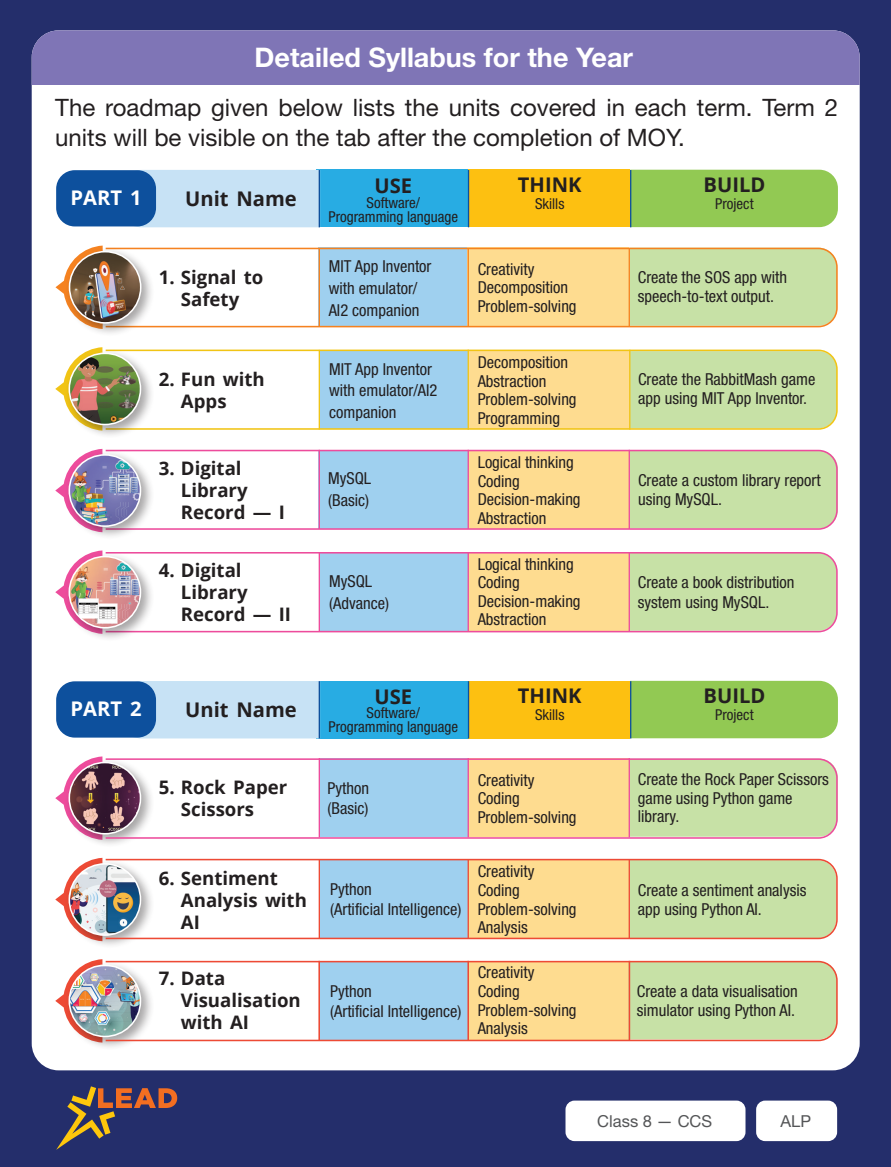
<style>
.page{position:relative;width:891px;height:1167px;background:#fff}
.page>*{position:absolute;margin:0;border:0;box-sizing:border-box;transform-origin:0 0}
.Body_text{font:700 27px "Helvetica Neue LT Std";color:#fff}
.Body_text-2{font:24px/30px "Helvetica Neue LT Std";color:#231f20}
.Hindi_18{font:700 20.25px "Open Sans";color:#231f20}
.Hindi_18-2{font:700 20.25px "Open Sans";color:#fff}
.Hindi_18-3{font:700 18.6px/21.8px "Open Sans";color:#231f20}
.t1{font:condensed 16.5px/18.6px "Helvetica Neue LT Std";color:#231f20}
.t2{font:16.5px "Helvetica Neue LT Std";color:#545557}
.t3{font:condensed 15px "Helvetica Neue LT Std";color:#231f20}
</style>
<div class="page">
<div style="left:0;top:0;width:891px;height:1166px;background:#242e6b"></div>
<div style="left:756px;top:1100px;width:81px;height:41px;background:#fff;border-radius:9px"></div>
<div style="left:566px;top:1100px;width:180px;height:41px;background:#fff;border-radius:9px"></div>
<svg style="left:56px;top:1086px;width:121px;height:63px"></svg>
<div style="left:32px;top:30px;width:828px;height:1040px;background:#fff;border-radius:27px"></div>
<div style="left:32px;top:30px;width:828px;height:55px;background:#7f75b6"></div>
<div style="left:316px;top:170px;width:153px;height:57px;background:#28ace3"></div>
<div style="left:469px;top:170px;width:161px;height:57px;background:#fdc011"></div>
<div style="left:631px;top:170px;width:207px;height:57px;background:#92c953"></div>
<div style="left:114px;top:170px;width:205px;height:57px;background:#c7e2f5"></div>
<div style="left:56px;top:170px;width:100px;height:56px;background:#0d509d;border-radius:19px"></div>
<hr style="left:319px;top:170px;width:1px;height:57px;background:#0d509d">
<hr style="left:468px;top:170px;width:1px;height:57px;background:#0d509d">
<hr style="left:630px;top:170px;width:1px;height:57px;background:#0d509d">
<div style="left:316px;top:680px;width:153px;height:58px;background:#28ace3"></div>
<div style="left:469px;top:680px;width:161px;height:58px;background:#fdc011"></div>
<div style="left:630px;top:680px;width:208px;height:58px;background:#92c953"></div>
<div style="left:114px;top:681px;width:205px;height:57px;background:#c7e2f5"></div>
<div style="left:56px;top:681px;width:100px;height:56px;background:#0d509d;border-radius:19px"></div>
<hr style="left:319px;top:681px;width:1px;height:57px;background:#0d509d">
<hr style="left:468px;top:681px;width:1px;height:57px;background:#0d509d">
<hr style="left:630px;top:681px;width:1px;height:57px;background:#0d509d">
<div style="left:65px;top:757px;width:89px;height:90px;background:#231f20;opacity:.4"></div>
<svg style="left:55px;top:756px;width:49px;height:83px"></svg>
<img style="left:70px;top:763px;width:70px;height:70px;border-radius:35px">
<svg style="left:104px;top:757px;width:734px;height:82px"></svg>
<div style="left:65px;top:960px;width:89px;height:90px;background:#231f20;opacity:.4"></div>
<svg style="left:55px;top:959px;width:87px;height:83px"></svg>
<img style="left:70px;top:966px;width:70px;height:69px;border-radius:35px">
<svg style="left:104px;top:960px;width:734px;height:81px"></svg>
<svg style="left:154px;top:247px;width:684px;height:81px"></svg>
<div style="left:65px;top:247px;width:89px;height:89px;background:#231f20;opacity:.4"></div>
<svg style="left:55px;top:245px;width:87px;height:84px"></svg>
<img style="left:70px;top:252px;width:70px;height:70px;border-radius:35px">
<svg style="left:154px;top:349px;width:684px;height:81px"></svg>
<div style="left:65px;top:348px;width:89px;height:90px;background:#231f20;opacity:.4"></div>
<svg style="left:55px;top:347px;width:87px;height:83px"></svg>
<img style="left:70px;top:354px;width:70px;height:70px;border-radius:35px">
<svg style="left:142px;top:449px;width:696px;height:81px"></svg>
<div style="left:65px;top:450px;width:89px;height:90px;background:#231f20;opacity:.4"></div>
<svg style="left:55px;top:449px;width:87px;height:83px"></svg>
<img style="left:70px;top:455px;width:70px;height:70px;border-radius:35px">
<svg style="left:154px;top:552px;width:684px;height:81px"></svg>
<div style="left:65px;top:552px;width:89px;height:89px;background:#231f20;opacity:.4"></div>
<svg style="left:55px;top:550px;width:87px;height:84px"></svg>
<img style="left:70px;top:557px;width:70px;height:70px;border-radius:35px">
<div style="left:65px;top:859px;width:89px;height:89px;background:#231f20;opacity:.4"></div>
<svg style="left:55px;top:857px;width:86px;height:84px"></svg>
<svg style="left:104px;top:858px;width:734px;height:82px"></svg>
<img style="left:70px;top:864px;width:70px;height:70px;border-radius:35px">
<p class="Body_text" style="left:255px;top:41px;width:380px">Detailed Syllabus for the Year</p>
<p class="Body_text-2" style="left:55px;top:92px;width:784px">The roadmap given below lists the units covered in each term. Term 2 units will be visible on the tab after the completion of MOY.</p>
<p class="Hindi_18-2" style="left:71px;top:183px;width:73px">PART 1</p>
<p class="Hindi_18" style="left:518px;top:170px;width:65px">THINK</p>
<p class="t3" style="left:535px;top:195px;width:31px">Skills</p>
<p class="Hindi_18" style="left:704px;top:170px;width:63px">BUILD</p>
<p class="Hindi_18" style="left:375px;top:171px;width:39px">USE</p>
<p class="t3" style="left:367px;top:194px;width:55px">Software/</p>
<p class="t3" style="left:329px;top:208px;width:131px">Programming language</p>
<p class="Hindi_18" style="left:185px;top:184px;width:113px">Unit Name</p>
<p class="t3" style="left:715px;top:195px;width:40px">Project</p>
<p class="Hindi_18-3" style="left:159px;top:266px;width:106px;text-align:center">1. Signal to<br>Safety</p>
<p class="Hindi_18-3" style="left:181px;top:368px;width:85px;text-indent:-22px">2. Fun with<br>Apps</p>
<p class="t1" style="left:329px;top:257px;width:104px">MIT App Inventor</p>
<p class="t1" style="left:329px;top:278px;width:90px">with emulator/</p>
<p class="t1" style="left:329px;top:300px;width:92px">AI2 companion</p>
<p class="t1" style="left:478px;top:259px;width:58px">Creativity</p>
<p class="t1" style="left:478px;top:278px;width:92px">Decomposition</p>
<p class="t1" style="left:478px;top:297px;width:100px">Problem-solving</p>
<p class="t1" style="left:638px;top:268px;width:151px">Create the SOS app with speech-to-text output.</p>
<p class="t1" style="left:478px;top:352px;width:92px">Decomposition</p>
<p class="t1" style="left:478px;top:371px;width:70px">Abstraction</p>
<p class="t1" style="left:478px;top:390px;width:100px">Problem-solving</p>
<p class="t1" style="left:478px;top:408px;width:84px">Programming</p>
<p class="t1" style="left:329px;top:358px;width:110px;line-height:21.8px">MIT App Inventor with emulator/AI2 companion</p>
<p class="t1" style="left:638px;top:370px;width:179px">Create the RabbitMash game app using MIT App Inventor.</p>
<p class="Hindi_18-3" style="left:181px;top:457px;width:105px;text-indent:-22px">3. Digital<br>Library<br>Record — I</p>
<p class="t1" style="left:478px;top:453px;width:98px">Logical thinking</p>
<p class="t1" style="left:328px;top:469px;width:45px">MySQL</p>
<p class="t1" style="left:328px;top:491px;width:42px">(Basic)</p>
<p class="t1" style="left:478px;top:471px;width:44px">Coding</p>
<p class="t1" style="left:478px;top:490px;width:104px">Decision-making</p>
<p class="t1" style="left:478px;top:509px;width:70px">Abstraction</p>
<p class="Hindi_18-3" style="left:181px;top:559px;width:112px;text-indent:-22px">4. Digital<br>Library<br>Record — II</p>
<p class="t1" style="left:478px;top:554px;width:98px">Logical thinking</p>
<p class="t1" style="left:329px;top:572px;width:45px">MySQL</p>
<p class="t1" style="left:329px;top:594px;width:61px">(Advance)</p>
<p class="t1" style="left:478px;top:573px;width:44px">Coding</p>
<p class="t1" style="left:478px;top:591px;width:104px">Decision-making</p>
<p class="t1" style="left:478px;top:610px;width:70px">Abstraction</p>
<p class="Hindi_18-2" style="left:71px;top:694px;width:73px">PART 2</p>
<p class="Hindi_18" style="left:185px;top:695px;width:113px">Unit Name</p>
<p class="Hindi_18" style="left:375px;top:682px;width:39px">USE</p>
<p class="t3" style="left:367px;top:703px;width:55px">Software/</p>
<p class="t3" style="left:329px;top:717px;width:131px">Programming language</p>
<p class="Hindi_18" style="left:518px;top:681px;width:65px">THINK</p>
<p class="t3" style="left:535px;top:705px;width:31px">Skills</p>
<p class="Hindi_18-3" style="left:159px;top:775px;width:130px;text-align:center">5. Rock Paper<br>Scissors</p>
<p class="t1" style="left:478px;top:770px;width:58px">Creativity</p>
<p class="t1" style="left:327px;top:778px;width:43px">Python</p>
<p class="t1" style="left:327px;top:798px;width:42px">(Basic)</p>
<p class="t1" style="left:478px;top:789px;width:44px">Coding</p>
<p class="t1" style="left:478px;top:807px;width:100px">Problem-solving</p>
<p class="Hindi_18-3" style="left:181px;top:867px;width:128px;text-indent:-22px">6. Sentiment<br>Analysis with<br>AI</p>
<p class="t1" style="left:478px;top:862px;width:58px">Creativity</p>
<p class="t1" style="left:330px;top:880px;width:43px">Python</p>
<p class="t1" style="left:330px;top:899px;width:133px">(Artificial Intelligence)</p>
<p class="t1" style="left:478px;top:880px;width:44px">Coding</p>
<p class="t1" style="left:478px;top:899px;width:100px">Problem-solving</p>
<p class="t1" style="left:478px;top:917px;width:52px">Analysis</p>
<p class="Hindi_18-3" style="left:181px;top:967px;width:121px;text-indent:-22px">7. Data<br>Visualisation with AI</p>
<p class="t1" style="left:478px;top:963px;width:58px">Creativity</p>
<p class="t1" style="left:478px;top:981px;width:44px">Coding</p>
<p class="t1" style="left:478px;top:1000px;width:100px">Problem-solving</p>
<p class="t1" style="left:478px;top:1019px;width:52px">Analysis</p>
<p class="t1" style="left:330px;top:981px;width:43px">Python</p>
<p class="t1" style="left:330px;top:1001px;width:133px">(Artificial Intelligence)</p>
<p class="t1" style="left:638px;top:471px;width:184px">Create a custom library report using MySQL.</p>
<p class="t1" style="left:638px;top:572px;width:158px;line-height:19.8px">Create a book distribution system using MySQL.</p>
<p class="Hindi_18" style="left:704px;top:681px;width:63px">BUILD</p>
<p class="t3" style="left:715px;top:705px;width:40px">Project</p>
<p class="t1" style="left:638px;top:769px;width:193px">Create the Rock Paper Scissors game using Python game library.</p>
<p class="t1" style="left:638px;top:881px;width:170px">Create a sentiment analysis app using Python AI.</p>
<p class="t1" style="left:637px;top:981px;width:163px">Create a data visualisation simulator using Python AI.</p>
<p class="t2" style="left:597px;top:1110px;width:116px">Class 8 — CCS</p>
<p class="t2" style="left:781px;top:1110px;width:32px">ALP</p>
</div>
